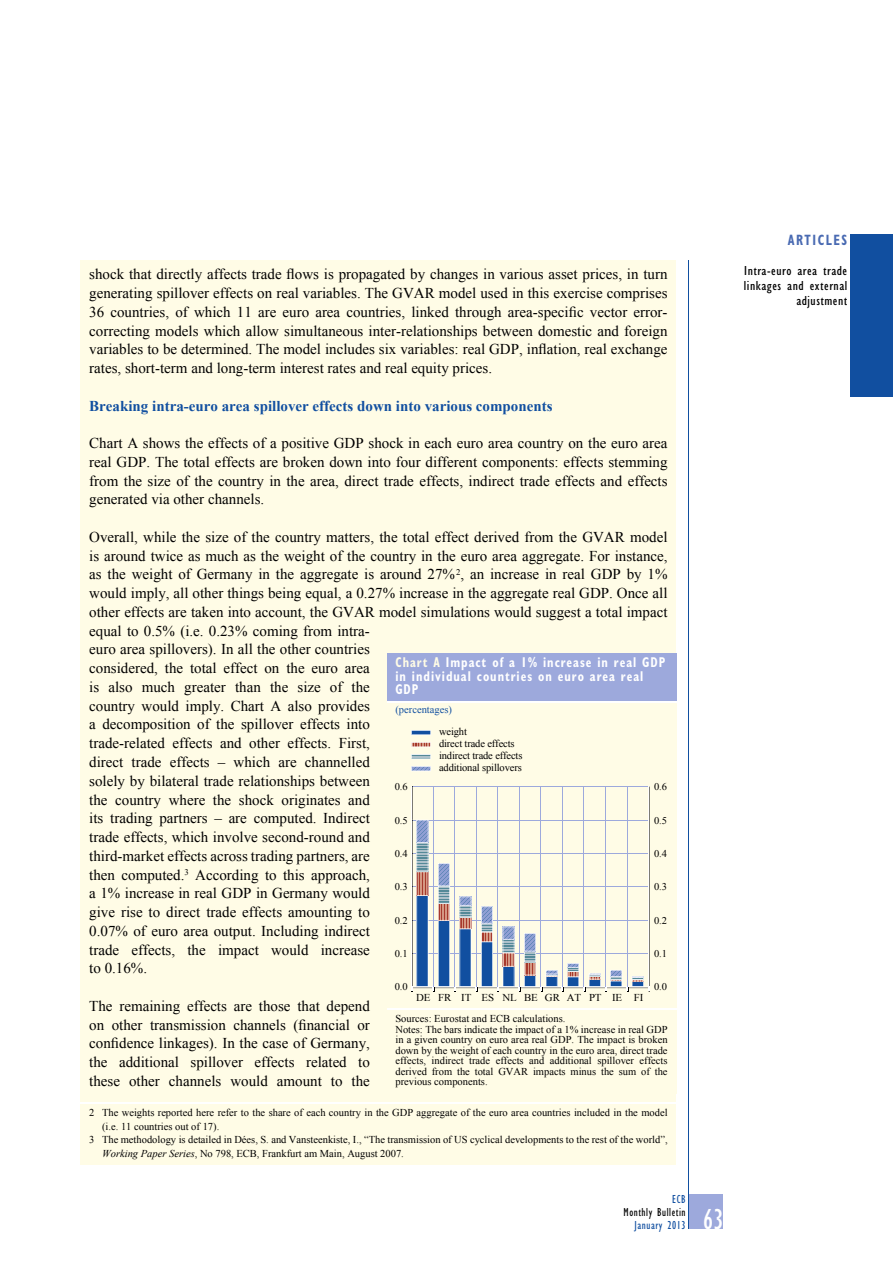
<style>
.page{position:relative;width:893px;height:1263px;background:#fff}
.page>*{position:absolute;margin:0;border:0;box-sizing:border-box;transform-origin:0 0}
.t1{font:condensed 30px "Gill Sans Myriad";color:#fff;scale:.95 1}
.t2{font:15px/18.8px "Times New Roman WGL";color:#000;text-align:justify}
.t3{font:700 15px "Times New Roman WGL";color:#114fa0}
.t4{font:700 condensed 15px "Gill Sans Myriad";letter-spacing:.12em;color:#496ab2;scale:.85 1}
.t5{font:700 condensed 14.25px/13.5px "Gill Sans Myriad";letter-spacing:.08em;color:#fff;scale:.85 1}
.t6{font:condensed 13.5px/15px "Gill Sans Myriad";letter-spacing:.035em;color:#000;text-align:right;scale:1.1 1}
.t7{font:condensed 12px "Gill Sans Myriad";letter-spacing:.05em;color:#000;scale:.95 1}
.t8{font:condensed 12px "Gill Sans Myriad";letter-spacing:.05em;color:#114fa0;scale:.95 1}
.t9{font:10.5px/10.5px "Times New Roman WGL";color:#000}
.t10{font:10.5px "Times New Roman WGL";color:#114fa0}
.t11{font:10.35px "Times New Roman WGL";color:#000}
.s1{font-style:italic}
.s2{color:#fffce6}
</style>
<div class="page">
<div style="left:689px;top:1195px;width:34px;height:34px;background:#9da9dc"></div>
<div style="left:850px;top:235px;width:43px;height:162px;background:#114fa0"></div>
<hr style="left:689px;top:261px;width:1px;height:968px;background:#114fa0">
<div style="left:81px;top:261px;width:595px;height:904px;background:#fffce6"></div>
<hr style="left:81px;top:1102px;width:595px;height:1px;background:#fff">
<div style="left:387px;top:653px;width:289px;height:49px;background:#9da9dc"></div>
<hr style="left:387px;top:701px;width:289px;height:2px;background:#fff">
<hr style="left:387px;top:1008px;width:289px;height:1px;background:#fff">
<svg style="left:411px;top:786px;width:238px;height:34px"></svg>
<svg style="left:411px;top:820px;width:239px;height:172px"></svg>
<hr style="left:627px;top:787px;width:1px;height:200px;background:#9da9dc">
<hr style="left:605px;top:787px;width:1px;height:200px;background:#9da9dc">
<hr style="left:584px;top:787px;width:1px;height:200px;background:#9da9dc">
<hr style="left:562px;top:787px;width:1px;height:200px;background:#9da9dc">
<hr style="left:541px;top:787px;width:1px;height:200px;background:#9da9dc">
<hr style="left:519px;top:787px;width:1px;height:200px;background:#9da9dc">
<hr style="left:498px;top:787px;width:1px;height:200px;background:#9da9dc">
<hr style="left:476px;top:787px;width:1px;height:200px;background:#9da9dc">
<hr style="left:454px;top:787px;width:1px;height:200px;background:#9da9dc">
<hr style="left:433px;top:787px;width:1px;height:200px;background:#9da9dc">
<svg style="left:411px;top:754px;width:20px;height:5px"></svg>
<svg style="left:411px;top:742px;width:20px;height:5px"></svg>
<svg style="left:411px;top:730px;width:20px;height:5px"></svg>
<svg style="left:411px;top:766px;width:20px;height:5px"></svg>
<p class="t2" style="left:89px;top:265px;width:580px">shock that directly affects trade flows is propagated by changes in various asset prices, in turn generating spillover effects on real variables. The GVAR model used in this exercise comprises 36 countries, of which 11 are euro area countries, linked through area-specific vector error&shy;correcting models which allow simultaneous inter-relationships between domestic and foreign variables to be determined. The model includes six variables: real GDP, inflation, real exchange rates, short-term and long-term interest rates and real equity prices.</p>
<p class="t3" style="left:89px;top:395px;width:465px">Breaking intra-euro area spillover effects down into various components</p>
<p class="t2" style="left:89px;top:434px;width:580px">Chart A shows the effects of a positive GDP shock in each euro area country on the euro area real GDP. The total effects are broken down into four different components: effects stemming from the size of the country in the area, direct trade effects, indirect trade effects and effects generated via other channels.</p>
<p class="t2" style="left:89px;top:527px;width:580px;text-align:left">Overall, while the size of the country matters, the total effect derived from the GVAR model is around twice as much as the weight of the country in the euro area aggregate. For instance, as the weight of Germany in the aggregate is around 27% <sup>2</sup>, an increase in real GDP by 1% would imply, all other things being equal, a 0.27% increase in the aggregate real GDP. Once all other effects are taken into account, the GVAR model simulations would suggest a total impact equal to 0.5% (i.e. 0.23% coming from intra-<br>euro area spillovers). In all the other countries<br>considered, the total effect on the euro area<br>is also much greater than the size of the<br>country would imply. Chart A also provides<br>a decomposition of the spillover effects into<br>trade-related effects and other effects. First,<br>direct trade effects – which are channelled<br>solely by bilateral trade relationships between<br>the country where the shock originates and<br>its trading partners – are computed. Indirect<br>trade effects, which involve second-round and<br>third-market effects across trading partners, are<br>then computed.<sup>3</sup> According to this approach,<br>a 1% increase in real GDP in Germany would<br>give rise to direct trade effects amounting to<br>0.07% of euro area output. Including indirect<br>trade effects, the impact would increase<br>to 0.16%.</p>
<p class="t2" style="left:89px;top:996px;width:282px">The remaining effects are those that depend on other transmission channels (financial or confidence linkages). In the case of Germany, the additional spillover effects related to these other channels would amount to the</p>
<p class="t9" style="left:89px;top:1107px;width:580px">2 The weights reported here refer to the share of each country in the GDP aggregate of the euro area countries included in the model</p>
<p class="t9" style="left:102px;top:1121px;width:119px">(i.e. 11 countries out of 17).</p>
<p class="t9" style="left:89px;top:1134px;width:580px">3 The methodology is detailed in Dées, S. and Vansteenkiste, I., “The transmission of US cyclical developments to the rest of the world”,</p>
<p class="t9" style="left:102px;top:1148px;width:303px"><span class="s1">Working Paper Series</span>, No 798, ECB, Frankfurt am Main, August 2007.</p>
<p class="t5" style="left:395px;top:656px;width:319px"><span class="s2">Chart a</span> impact of a 1% increase in real GdP in individual countries on euro area real<br>GdP</p>
<p class="t10" style="left:395px;top:703px;width:58px">(percentages)</p>
<p class="t9" style="left:439px;top:725px;width:85px;line-height:12px">weight<br>direct trade effects indirect trade effects additional spillovers</p>
<p class="t11" style="left:654px;top:780px;width:14px">0.6</p>
<p class="t11" style="left:395px;top:780px;width:14px">0.6</p>
<p class="t11" style="left:654px;top:813px;width:14px">0.5</p>
<p class="t11" style="left:395px;top:813px;width:14px">0.5</p>
<p class="t11" style="left:654px;top:847px;width:14px">0.4</p>
<p class="t11" style="left:395px;top:847px;width:14px">0.4</p>
<p class="t11" style="left:654px;top:880px;width:14px">0.3</p>
<p class="t11" style="left:395px;top:880px;width:14px">0.3</p>
<p class="t11" style="left:654px;top:913px;width:14px">0.2</p>
<p class="t11" style="left:395px;top:913px;width:14px">0.2</p>
<p class="t11" style="left:654px;top:947px;width:14px">0.1</p>
<p class="t11" style="left:395px;top:947px;width:14px">0.1</p>
<p class="t11" style="left:654px;top:980px;width:14px">0.0</p>
<p class="t11" style="left:395px;top:980px;width:14px">0.0</p>
<p class="t9" style="left:416px;top:992px;width:229px">DE FR IT ES NL BE GR AT PT IE FI</p>
<p class="t9" style="left:395px;top:1013px;width:274px">Sources: Eurostat and ECB calculations.<br>Notes: The bars indicate the impact of a 1% increase in real GDP in a given country on euro area real GDP. The impact is broken down by the weight of each country in the euro area, direct trade effects, indirect trade effects and additional spillover effects derived from the total GVAR impacts minus the sum of the previous components.</p>
<p class="t8" style="left:672px;top:1192px;width:16px">ECB</p>
<p class="t7" style="left:624px;top:1205px;width:67px">Monthly Bulletin</p>
<p class="t8" style="left:634px;top:1218px;width:55px">January 2013</p>
<h1 class="t1" style="left:703px;top:1201px;width:23px">63</h1>
<p class="t4" style="left:788px;top:231px;width:72px">artiCleS</p>
<p class="t6" style="left:744px;top:263px;width:95px">Intra-euro area trade linkages and external adjustment</p>
</div>
